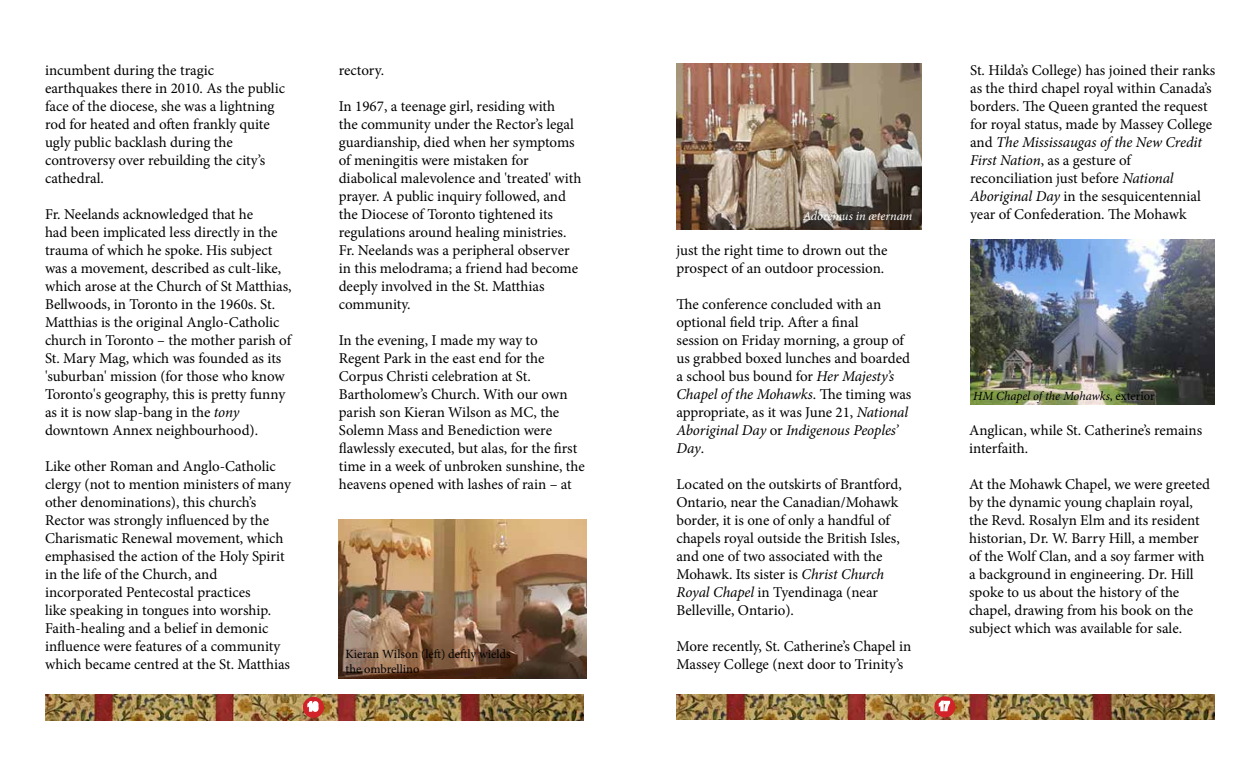
<style>
.page{position:relative;width:1260px;height:765px;background:#fff}
.page>*{position:absolute;margin:0;border:0;box-sizing:border-box;transform-origin:0 0}
.t1{font:15px/18px "Minion Pro";color:#000}
.t2{font:12.5px/15px "Minion Pro";color:#000}
.t3{font:italic 12.5px "Minion Pro";letter-spacing:-.005em;color:#000}
.t4{font:italic 12.5px "Minion Pro";letter-spacing:-.01em;color:#fff}
.s1{font-style:italic}
.s2{font-style:normal}
</style>
<div class="page">
<img style="left:45px;top:695px;width:538px;height:25px">
<div style="left:303px;top:697px;width:21px;height:21px;background:#d2232a;border-radius:50%"></div>
<svg style="left:306px;top:697px;width:15px;height:19px"></svg>
<img style="left:339px;top:519px;width:247px;height:159px">
<img style="left:676px;top:694px;width:539px;height:26px">
<div style="left:934px;top:696px;width:21px;height:21px;background:#d2232a;border-radius:50%"></div>
<svg style="left:937px;top:697px;width:14px;height:15px"></svg>
<img style="left:676px;top:64px;width:246px;height:166px">
<img style="left:970px;top:239px;width:245px;height:166px">
<p class="t1" style="left:45px;top:61px;width:242px">incumbent during the tragic earthquakes there in 2010. As the public face of the diocese, she was a lightning rod for heated and often frankly quite ugly public backlash during the controversy over rebuilding the city’s cathedral.</p>
<p class="t1" style="left:45px;top:205px;width:248px">Fr. Neelands acknowledged that he<br>had been implicated less directly in the trauma of which he spoke. His subject was a movement, described as cult-like, which arose at the Church of St Matthias, Bellwoods, in Toronto in the 1960s. St.<br>Matthias is the original Anglo-Catholic church in Toronto – the mother parish of St. Mary Mag, which was founded as its 'suburban' mission (for those who know Toronto's geography, this is pretty funny as it is now slap-bang in the <span class="s1">tony </span>downtown Annex neighbourhood).</p>
<p class="t1" style="left:45px;top:457px;width:248px">Like other Roman and Anglo-Catholic clergy (not to mention ministers of many other denominations), this church’s Rector was strongly influenced by the Charismatic Renewal movement, which emphasised the action of the Holy Spirit in the life of the Church, and incorporated Pentecostal practices<br>like speaking in tongues into worship.<br>Faith-healing and a belief in demonic influence were features of a community which became centred at the St. Matthias</p>
<p class="t1" style="left:339px;top:61px;width:47px">rectory.</p>
<p class="t1" style="left:339px;top:97px;width:244px">In 1967, a teenage girl, residing with<br>the community under the Rector’s legal guardianship, died when her symptoms of meningitis were mistaken for diabolical malevolence and 'treated' with prayer. A public inquiry followed, and the Diocese of Toronto tightened its regulations around healing ministries.<br>Fr. Neelands was a peripheral observer in this melodrama; a friend had become deeply involved in the St. Matthias community.</p>
<p class="t1" style="left:339px;top:331px;width:248px">In the evening, I made my way to<br>Regent Park in the east end for the Corpus Christi celebration at St.<br>Bartholomew’s Church. With our own parish son Kieran Wilson as MC, the Solemn Mass and Benediction were flawlessly executed, but alas, for the first time in a week of unbroken sunshine, the heavens opened with lashes of rain – at</p>
<p class="t2" style="left:346px;top:646px;width:167px">Kieran Wilson (left) deftly wields the ombrellino</p>
<p class="t4" style="left:803px;top:208px;width:111px">Adoremus in æternam</p>
<p class="t1" style="left:676px;top:241px;width:213px">just the right time to drown out the prospect of an outdoor procession.</p>
<p class="t1" style="left:676px;top:295px;width:236px">The conference concluded with an optional field trip. After a final<br>session on Friday morning, a group of us grabbed boxed lunches and boarded a school bus bound for <span class="s1">Her Majesty’s<br>Chapel of the Mohawks</span>. The timing was appropriate, as it was June 21, <span class="s1">National<br>Aboriginal Day</span> or <span class="s1">Indigenous Peoples’<br>Day</span>.</p>
<p class="t1" style="left:676px;top:475px;width:227px">Located on the outskirts of Brantford, Ontario, near the Canadian/Mohawk border, it is one of only a handful of chapels royal outside the British Isles, and one of two associated with the Mohawk. Its sister is <span class="s1">Christ Church Royal Chapel</span> in Tyendinaga (near Belleville, Ontario).</p>
<p class="t1" style="left:676px;top:637px;width:236px">More recently, St. Catherine’s Chapel in<br>Massey College (next door to Trinity’s</p>
<p class="t1" style="left:970px;top:61px;width:247px">St. Hilda’s College) has joined their ranks as the third chapel royal within Canada’s borders. The Queen granted the request for royal status, made by Massey College and <span class="s1">The Mississaugas of the New Credit First Nation</span>, as a gesture of reconciliation just before <span class="s1">National Aboriginal Day</span> in the sesquicentennial year of Confederation. The Mohawk</p>
<p class="t3" style="left:973px;top:388px;width:183px">HM Chapel of the Mohawks<span class="s2">, exterior</span></p>
<p class="t1" style="left:969px;top:422px;width:235px">Anglican, while St. Catherine’s remains interfaith.</p>
<p class="t1" style="left:969px;top:476px;width:243px">At the Mohawk Chapel, we were greeted by the dynamic young chaplain royal, the Revd. Rosalyn Elm and its resident historian, Dr. W. Barry Hill, a member of the Wolf Clan, and a soy farmer with a background in engineering. Dr. Hill spoke to us about the history of the chapel, drawing from his book on the subject which was available for sale.</p>
</div>
